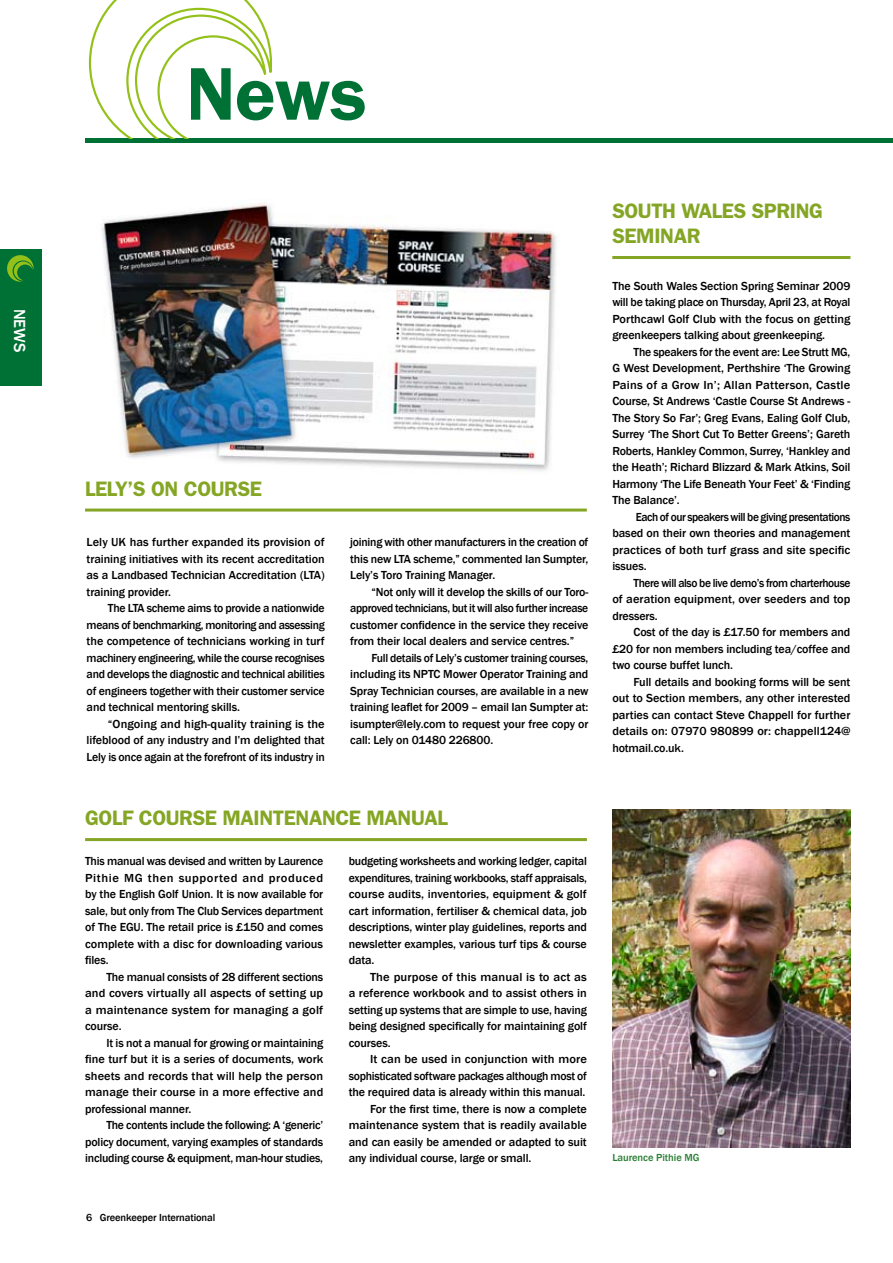
<style>
.page{position:relative;width:893px;height:1263px;background:#fff}
.page>*{position:absolute;margin:0;border:0;box-sizing:border-box;transform-origin:0 0}
.t1{font:600 75px "Franklin Gothic";color:#007135}
.t2{font:600 21px/25.5px "Franklin Gothic";letter-spacing:-.02em;color:#85a625}
.t3{font:500 16.5px "Franklin Gothic";color:#fff}
.t4{font:500 12px/16.5px "Franklin Gothic";letter-spacing:-.01em;color:#000;text-align:justify}
.t5{font:500 12px/16.5px "Franklin Gothic";letter-spacing:-.01em;color:#000;text-align:justify;scale:.95 1}
.t6{font:500 12px/16.5px "Franklin Gothic";letter-spacing:-.01em;color:#000;text-align:justify;scale:1.05 1}
.t7{font:500 12px "Franklin Gothic";letter-spacing:.01em;color:#000;scale:1.04 1}
.t8{font:500 10.5px "Franklin Gothic";letter-spacing:-.01em;color:#000}
.t9{font:500 10.5px "Franklin Gothic";letter-spacing:-.005em;color:#297e33}
</style>
<div class="page">
<hr style="left:85px;top:139px;width:808px;height:4px;background:#007135">
<div style="left:0;top:249px;width:41px;height:137px;background:#007135"></div>
<svg style="left:7px;top:255px;width:27px;height:27px"></svg>
<hr style="left:612px;top:256px;width:238px;height:3px;background:#85a625">
<img style="left:102px;top:203px;width:454px;height:268px">
<hr style="left:85px;top:508px;width:502px;height:3px;background:#85a625">
<img style="left:612px;top:809px;width:238px;height:338px">
<hr style="left:85px;top:838px;width:502px;height:3px;background:#85a625">
<svg style="left:88px;top:0;width:185px;height:139px"></svg>
<h3 class="t3" style="left:30px;top:309px;width:45px;rotate:90deg">NEWS</h3>
<h1 class="t1" style="left:186px;top:50px;width:182px">News</h1>
<h2 class="t2" style="left:85px;top:476px;width:179px">LELY’S ON COURSE</h2>
<p class="t4" style="left:87px;top:534px;width:240px">Lely UK has further expanded its provision of training initiatives with its recent accreditation as a Landbased Technician Accreditation (LTA) training provider.</p>
<p class="t4" style="left:87px;top:600px;width:240px;text-indent:21px">The LTA scheme aims to provide a nationwide means of benchmarking, monitoring and assessing the competence of technicians working in turf machinery engineering, while the course recognises and develops the diagnostic and technical abilities of engineers together with their customer service and technical mentoring skills.</p>
<p class="t4" style="left:87px;top:716px;width:240px;text-indent:21px">“Ongoing and high-quality training is the lifeblood of any industry and I’m delighted that Lely is once again at the forefront of its industry in</p>
<p class="t4" style="left:350px;top:534px;width:240px">joining with other manufacturers in the creation of this new LTA scheme,” commented Ian Sumpter, Lely’s Toro Training Manager.</p>
<p class="t4" style="left:350px;top:584px;width:240px;text-indent:21px">“Not only will it develop the skills of our Toro&shy;approved technicians, but it will also further increase customer confidence in the service they receive from their local dealers and service centres.”</p>
<p class="t4" style="left:350px;top:650px;width:240px;text-indent:21px">Full details of Lely’s customer training courses, including its NPTC Mower Operator Training and Spray Technician courses, are available in a new training leaflet for 2009 – email Ian Sumpter at: isumpter@lely.com to request your free copy or call: Lely on 01480 226800.</p>
<h2 class="t2" style="left:85px;top:805px;width:364px">GOLF COURSE MAINTENANCE MANUAL</h2>
<p class="t4" style="left:85px;top:853px;width:240px">This manual was devised and written by Laurence Pithie MG then supported and produced by the English Golf Union. It is now available for sale, but only from The Club Services department of The EGU. The retail price is £150 and comes complete with a disc for downloading various files.</p>
<p class="t4" style="left:85px;top:968px;width:240px;text-indent:21px">The manual consists of 28 different sections and covers virtually all aspects of setting up a maintenance system for managing a golf course.</p>
<p class="t4" style="left:85px;top:1034px;width:240px;text-indent:21px">It is not a manual for growing or maintaining fine turf but it is a series of documents, work sheets and records that will help the person manage their course in a more effective and professional manner.</p>
<p class="t4" style="left:85px;top:1117px;width:240px;text-indent:21px">The contents include the following: A ‘generic’ policy document, varying examples of standards including course &amp; equipment, man-hour studies,</p>
<p class="t8" style="left:86px;top:1211px;width:131px">6 Greenkeeper International</p>
<p class="t4" style="left:349px;top:853px;width:240px">budgeting worksheets and working ledger, capital expenditures, training workbooks, staff appraisals, course audits, inventories, equipment &amp; golf cart information, fertiliser &amp; chemical data, job descriptions, winter play guidelines, reports and newsletter examples, various turf tips &amp; course data.</p>
<p class="t6" style="left:349px;top:968px;width:228px;text-indent:21px">The purpose of this manual is to act as a reference workbook and to assist others in setting up systems that are simple to use, having being designed specifically for maintaining golf courses.</p>
<p class="t7" style="left:370px;top:1052px;width:210px">It can be used in conjunction with more</p>
<p class="t4" style="left:349px;top:1067px;width:240px">sophisticated software packages although most of</p>
<p class="t4" style="left:349px;top:1084px;width:238px">the required data is already within this manual.</p>
<p class="t4" style="left:370px;top:1100px;width:218px">For the first time, there is now a complete</p>
<p class="t4" style="left:349px;top:1117px;width:240px">maintenance system that is readily available</p>
<p class="t4" style="left:349px;top:1133px;width:240px">and can easily be amended or adapted to suit</p>
<p class="t4" style="left:349px;top:1150px;width:184px">any individual course, large or small.</p>
<h2 class="t2" style="left:612px;top:198px;width:212px">SOUTH WALES SPRING<br>SEMINAR</h2>
<p class="t4" style="left:612px;top:277px;width:240px">The South Wales Section Spring Seminar 2009 will be taking place on Thursday, April 23, at Royal Porthcawl Golf Club with the focus on getting greenkeepers talking about greenkeeping.</p>
<p class="t4" style="left:612px;top:343px;width:240px;text-indent:21px">The speakers for the event are: Lee Strutt MG, G West Development, Perthshire ‘The Growing Pains of a Grow In’; Allan Patterson, Castle Course, St Andrews ‘Castle Course St Andrews - The Story So Far’; Greg Evans, Ealing Golf Club, Surrey ‘The Short Cut To Better Greens’; Gareth Roberts, Hankley Common, Surrey, ‘Hankley and the Heath’; Richard Blizzard &amp; Mark Atkins, Soil Harmony ‘The Life Beneath Your Feet’ &amp; ‘Finding The Balance’.</p>
<p class="t5" style="left:612px;top:508px;width:252px;text-indent:23px">Each of our speakers will be giving presentations based on their own theories and management practices of both turf grass and site specific issues.</p>
<p class="t5" style="left:612px;top:574px;width:252px;text-indent:21px">There will also be live demo’s from charterhouse of aeration equipment, over seeders and top dressers.</p>
<p class="t4" style="left:612px;top:624px;width:240px;text-indent:21px">Cost of the day is £17.50 for members and £20 for non members including tea/coffee and two course buffet lunch.</p>
<p class="t4" style="left:612px;top:673px;width:240px;text-indent:21px">Full details and booking forms will be sent out to Section members, any other interested parties can contact Steve Chappell for further details on: 07970 980899 or: chappell124@ hotmail.co.uk.</p>
<p class="t9" style="left:612px;top:1151px;width:89px">Laurence Pithie MG</p>
</div>
